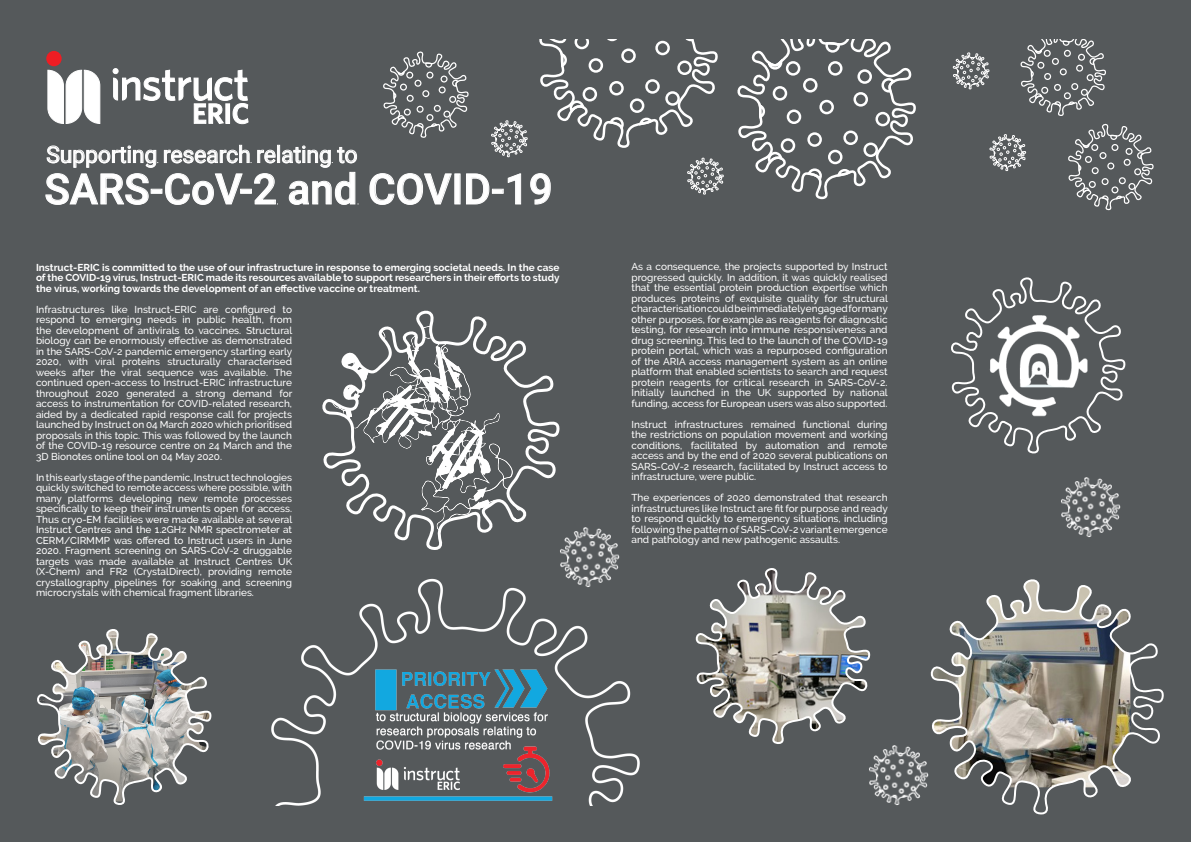
<style>
.page{position:relative;width:1191px;height:842px;background:#fff}
.page>*{position:absolute;margin:0;border:0;box-sizing:border-box;transform-origin:0 0}
.t1{font:500 42.2px "Roboto";color:#fff}
.t2{font:23px "Roboto";letter-spacing:-.005em;color:#fff}
.Headers{font:500 10px/10.5px "Raleway";color:#fff;text-align:justify}
.Headers-2{font:700 10px/10.5px "Raleway";color:#fff;text-align:justify}
</style>
<div class="page">
<div style="left:0;top:0;width:595px;height:842px;background:#55595b"></div>
<div style="left:596px;top:0;width:595px;height:842px;background:#55595b"></div>
<div style="left:151px;top:189px;width:11px;height:5px;border:1px solid #fff"></div>
<svg style="left:369px;top:173px;width:83px;height:32px"></svg>
<svg style="left:466px;top:173px;width:23px;height:32px"></svg>
<div style="left:492px;top:189px;width:11px;height:5px;border:1px solid #fff"></div>
<svg style="left:507px;top:173px;width:14px;height:32px"></svg>
<svg style="left:530px;top:173px;width:21px;height:32px"></svg>
<svg style="left:45px;top:145px;width:113px;height:60px"></svg>
<svg style="left:164px;top:145px;width:194px;height:60px"></svg>
<svg style="left:539px;top:39px;width:179px;height:110px"></svg>
<svg style="left:491px;top:120px;width:37px;height:37px"></svg>
<svg style="left:383px;top:51px;width:86px;height:87px"></svg>
<div style="left:426px;top:72px;width:7px;height:7px;border:1px solid #fff;border-radius:50%"></div>
<div style="left:46px;top:51px;width:16px;height:15px;background:#ee1d23;border-radius:50%"></div>
<svg style="left:47px;top:70px;width:53px;height:54px"></svg>
<svg style="left:113px;top:68px;width:136px;height:56px"></svg>
<svg style="left:737px;top:39px;width:179px;height:161px"></svg>
<div style="left:828px;top:61px;width:14px;height:15px;border:2px solid #fff;border-radius:50%"></div>
<svg style="left:687px;top:157px;width:37px;height:38px"></svg>
<svg style="left:952px;top:39px;width:202px;height:172px"></svg>
<div style="left:1063px;top:50px;width:7px;height:7px;border:1px solid #fff;border-radius:50%"></div>
<img style="left:930px;top:579px;width:234px;height:236px">
<svg style="left:322px;top:310px;width:238px;height:240px"></svg>
<svg style="left:37px;top:629px;width:175px;height:176px"></svg>
<img style="left:271px;top:578px;width:369px;height:227px">
<svg style="left:951px;top:277px;width:175px;height:177px"></svg>
<svg style="left:695px;top:568px;width:176px;height:176px"></svg>
<img style="left:1061px;top:478px;width:59px;height:60px">
<img style="left:869px;top:746px;width:60px;height:60px">
<img style="left:559px;top:527px;width:60px;height:60px">
<p class="t2" style="left:46px;top:138px;width:313px">Supporting research relating to</p>
<p class="t1" style="left:44px;top:159px;width:510px">SARS-CoV-2 and COVID-19</p>
<p class="Headers-2" style="left:36px;top:262px;width:525px">Instruct-ERIC is committed to the use of our infrastructure in response to emerging societal needs. In the case of the COVID-19 virus, Instruct-ERIC made its resources available to support researchers in their efforts to study the virus, working towards the development of an effective vaccine or treatment.</p>
<p class="Headers" style="left:36px;top:304px;width:258px">Infrastructures like Instruct-ERIC are configured to respond to emerging needs in public health, from the development of antivirals to vaccines. Structural biology can be enormously effective as demonstrated in the SARS-CoV-2 pandemic emergency starting early 2020, with viral proteins structurally characterised weeks after the viral sequence was available. The continued open-access to Instruct-ERIC infrastructure throughout 2020 generated a strong demand for access to instrumentation for COVID-related research, aided by a dedicated rapid response call for projects launched by Instruct on 04 March 2020 which prioritised proposals in this topic. This was followed by the launch of the COVID-19 resource centre on 24 March and the 3D Bionotes online tool on 04 May 2020.</p>
<p class="Headers" style="left:36px;top:472px;width:258px">In this early stage of the pandemic, Instruct technologies quickly switched to remote access where possible, with many platforms developing new remote processes specifically to keep their instruments open for access.<br>Thus cryo-EM facilities were made available at several Instruct Centres and the 1.2GHz NMR spectrometer at CERM/CIRMMP was offered to Instruct users in June 2020. Fragment screening on SARS-CoV-2 druggable targets was made available at Instruct Centres UK (X-Chem) and FR2 (CrystalDirect), providing remote crystallography pipelines for soaking and screening microcrystals with chemical fragment libraries.</p>
<p class="Headers" style="left:631px;top:261px;width:258px">As a consequence, the projects supported by Instruct progressed quickly. In addition, it was quickly realised that the essential protein production expertise which produces proteins of exquisite quality for structural characterisation could be immediately engaged for many other purposes, for example as reagents for diagnostic testing, for research into immune responsiveness and drug screening. This led to the launch of the COVID-19 protein portal, which was a repurposed configuration of the ARIA access management system as an online platform that enabled scientists to search and request protein reagents for critical research in SARS-CoV-2.<br>Initially launched in the UK supported by national funding, access for European users was also supported.</p>
<p class="Headers" style="left:631px;top:419px;width:257px">Instruct infrastructures remained functional during the restrictions on population movement and working conditions, facilitated by automation and remote access and by the end of 2020 several publications on SARS-CoV-2 research, facilitated by Instruct access to infrastructure, were public.</p>
<p class="Headers" style="left:631px;top:492px;width:258px">The experiences of 2020 demonstrated that research infrastructures like Instruct are fit for purpose and ready to respond quickly to emergency situations, including following the pattern of SARS-CoV-2 variant emergence and pathology and new pathogenic assaults.</p>
</div>
